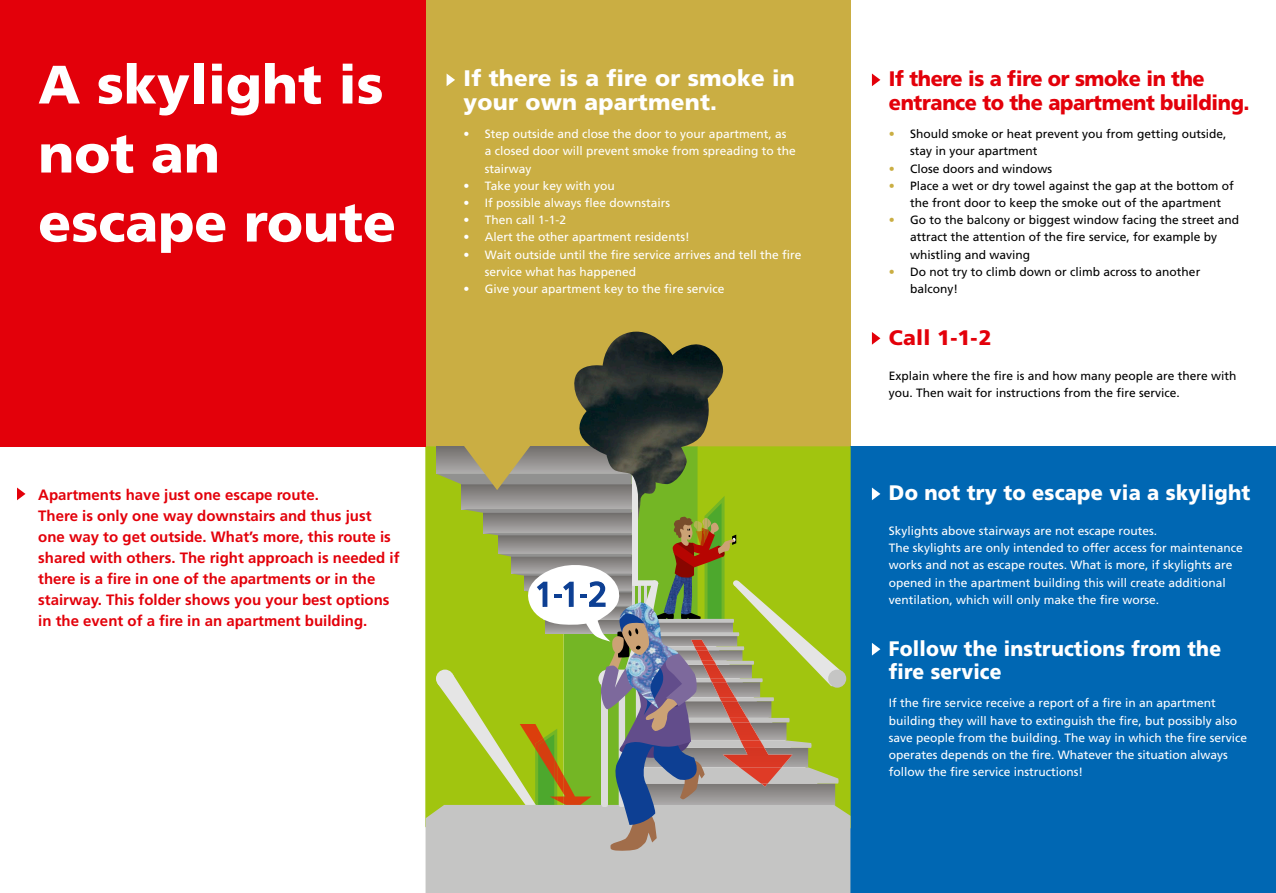
<style>
.page{position:relative;width:1276px;height:893px;background:#fff}
.page>*{position:absolute;margin:0;border:0;box-sizing:border-box;transform-origin:0 0}
.t1{font:900 54px/69px "Frutiger LT Std";color:#fff}
.t2{font:900 22.5px/23.2px "Frutiger LT Std";letter-spacing:.01em;color:#fff}
.t3{font:900 21px/23.2px "Frutiger LT Std";letter-spacing:-.02em;color:#e3000a;scale:.95 1}
.t4{font:900 21px/23.2px "Frutiger LT Std";letter-spacing:.01em;color:#fff;scale:.92 1}
.t5{font:900 21px "Frutiger LT Std";letter-spacing:.01em;color:#fff;scale:.95 1}
.t6{font:900 21px "Frutiger LT Std";letter-spacing:-.02em;color:#e3000a}
.t7{font:700 15px/21px "Frutiger LT Std";color:#e3000a}
.t8{font:12px/17.2px "Frutiger LT Std";color:#fff}
.t9{font:12px/17.2px "Frutiger LT Std";color:#000}
.s1{color:#caae43}
</style>
<div class="page">
<div style="left:425px;top:0;width:425px;height:446px;background:#caae43"></div>
<svg style="left:446px;top:73px;width:9px;height:13px"></svg>
<svg style="left:17px;top:487px;width:9px;height:13px"></svg>
<div style="left:850px;top:446px;width:426px;height:447px;background:#0067b3"></div>
<div style="left:724px;top:446px;width:126px;height:50px;background:#a1c50f"></div>
<div style="left:462px;top:484px;width:169px;height:25px;background:#868381"></div>
<svg style="left:425px;top:496px;width:425px;height:397px;background:#a4b167"></svg>
<img style="left:572px;top:332px;width:152px;height:189px">
<div style="left:0;top:0;width:425px;height:446px;background:#e3000a"></div>
<svg style="left:436px;top:445px;width:195px;height:45px;background:#938e73"></svg>
<svg style="left:872px;top:73px;width:8px;height:13px"></svg>
<svg style="left:872px;top:332px;width:8px;height:13px"></svg>
<svg style="left:872px;top:487px;width:8px;height:13px"></svg>
<svg style="left:872px;top:643px;width:8px;height:13px"></svg>
<h1 class="t1" style="left:38px;top:50px;width:359px">A skylight is not an escape route</h1>
<h2 class="t2" style="left:463px;top:67px;width:333px">If there is a fire or smoke in your own apartment.</h2>
<p class="t8" style="left:485px;top:125px;width:312px;text-indent:-21px">• Step outside and close the door to your apartment, as a closed door will prevent smoke from spreading to the stairway</p>
<p class="t8" style="left:463px;top:177px;width:153px">• Take your key with you</p>
<p class="t8" style="left:463px;top:194px;width:208px">• If possible always flee downstairs</p>
<p class="t8" style="left:463px;top:211px;width:104px">• Then call 1-1-2</p>
<p class="t8" style="left:463px;top:229px;width:227px">• Alert the other apartment residents!</p>
<p class="t8" style="left:485px;top:246px;width:318px;text-indent:-21px">• Wait outside until the fire service arrives and tell the fire service what has happened</p>
<p class="t8" style="left:463px;top:280px;width:262px">• Give your apartment key to the fire service</p>
<p class="t7" style="left:38px;top:485px;width:363px">Apartments have just one escape route.<br>There is only one way downstairs and thus just one way to get outside. What’s more, this route is shared with others. The right approach is needed if there is a fire in one of the apartments or in the stairway. This folder shows you your best options in the event of a fire in an apartment building.</p>
<h3 class="t3" style="left:889px;top:67px;width:381px">If there is a fire or smoke in the entrance to the apartment building.</h3>
<p class="t9" style="left:910px;top:125px;width:318px;text-indent:-21px"><span class="s1">•</span> Should smoke or heat prevent you from getting outside, stay in your apartment</p>
<p class="t9" style="left:889px;top:160px;width:165px"><span class="s1">•</span> Close doors and windows</p>
<p class="t9" style="left:910px;top:177px;width:325px;text-indent:-21px"><span class="s1">•</span> Place a wet or dry towel against the gap at the bottom of the front door to keep the smoke out of the apartment</p>
<p class="t9" style="left:910px;top:211px;width:330px;text-indent:-21px"><span class="s1">•</span> Go to the balcony or biggest window facing the street and attract the attention of the fire service, for example by whistling and waving</p>
<p class="t9" style="left:910px;top:263px;width:292px;text-indent:-21px"><span class="s1">•</span> Do not try to climb down or climb across to another balcony!</p>
<h3 class="t6" style="left:889px;top:325px;width:104px">Call 1-1-2</h3>
<p class="t9" style="left:889px;top:367px;width:349px">Explain where the fire is and how many people are there with you. Then wait for instructions from the fire service.</p>
<h3 class="t5" style="left:889px;top:480px;width:382px">Do not try to escape via a skylight</h3>
<p class="t8" style="left:889px;top:522px;width:355px">Skylights above stairways are not escape routes.<br>The skylights are only intended to offer access for maintenance works and not as escape routes. What is more, if skylights are opened in the apartment building this will create additional ventilation, which will only make the fire worse.</p>
<h3 class="t4" style="left:889px;top:636px;width:362px">Follow the instructions from the fire service</h3>
<p class="t8" style="left:889px;top:695px;width:360px">If the fire service receive a report of a fire in an apartment building they will have to extinguish the fire, but possibly also save people from the building. The way in which the fire service operates depends on the fire. Whatever the situation always follow the fire service instructions!</p>
</div>
